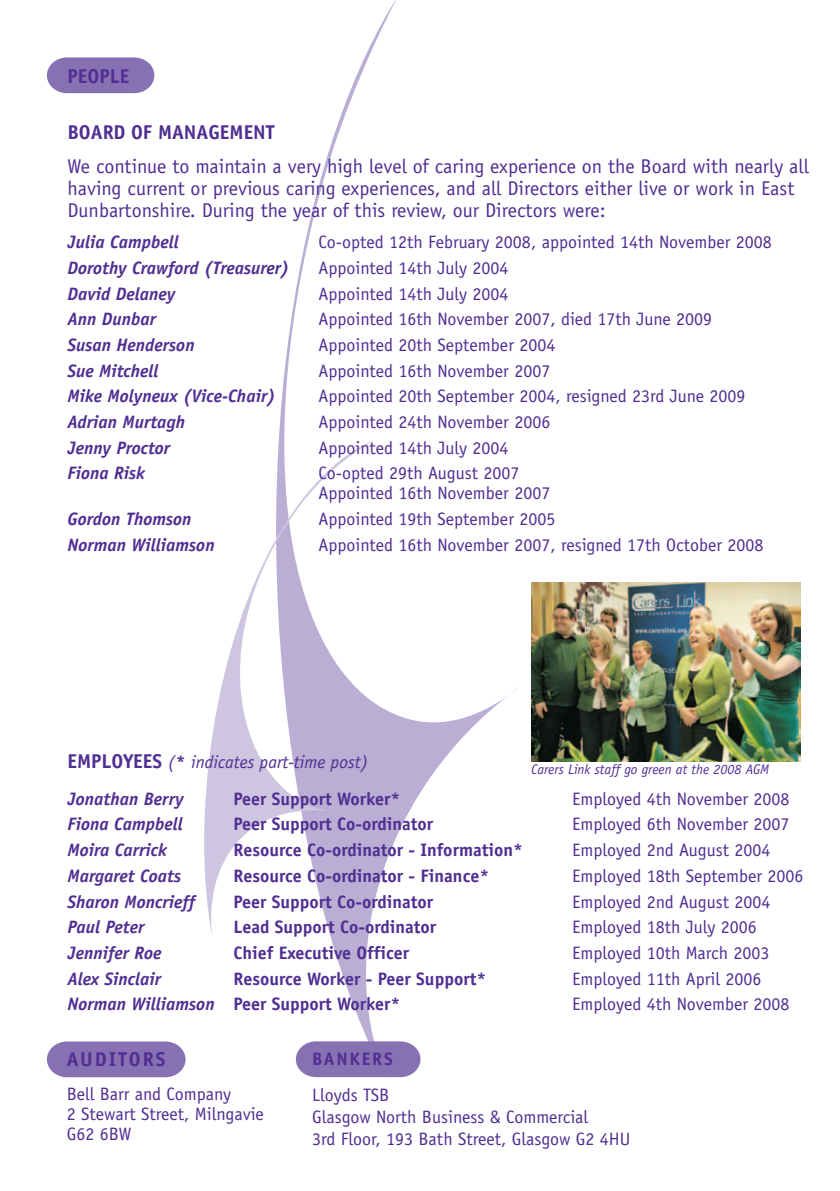
<style>
.page{position:relative;width:840px;height:1191px;background:#fff}
.page>*{position:absolute;margin:0;border:0;box-sizing:border-box;transform-origin:0 0}
.t1{font:20px/22px "Officina Sans";color:#502e92}
.t2{font:700 20px "Officina Sans";color:#502e92}
.t3{font:700 20px "Officina Sans";letter-spacing:.1em;color:#502e92}
.t4{font:18px/20px "Officina Sans";color:#502e92}
.t5{font:italic 700 18px "Officina Sans";color:#502e92}
.t6{font:700 18px "Officina Sans";color:#502e92}
.t7{font:italic 18px/37px "Officina Sans";color:#502e92}
.t8{font:700 18px "Officina Sans";letter-spacing:.1em;color:#502e92}
.t9{font:italic 14px "Officina Sans";color:#502e92}
.s1{font-weight:700;font-style:normal;font-size:20px}
.s2{font-weight:700;font-style:normal}
.s3{font-weight:700}
.s4{font-style:italic}
</style>
<div class="page">
<svg style="left:278px;top:0;width:241px;height:1079px"></svg>
<svg style="left:204px;top:440px;width:170px;height:497px"></svg>
<svg style="left:47px;top:57px;width:107px;height:36px;background:#917db9"></svg>
<svg style="left:296px;top:1041px;width:124px;height:36px;background:#8f7bb8"></svg>
<svg style="left:47px;top:1041px;width:138px;height:36px;background:#8f7bb8"></svg>
<img style="left:531px;top:583px;width:269px;height:178px">
<p class="t2" style="left:67px;top:69px;width:63px">PEOPLE</p>
<p class="t2" style="left:67px;top:125px;width:209px">BOARD OF MANAGEMENT</p>
<p class="t1" style="left:67px;top:157px;width:742px">We continue to maintain a very high level of caring experience on the Board with nearly all having current or previous caring experiences, and all Directors either live or work in East<br>Dunbartonshire. During the year of this review, our Directors were:</p>
<p class="t5" style="left:67px;top:235px;width:113px">Julia Campbell</p>
<p class="t4" style="left:318px;top:233px;width:455px">Co-opted 12th February 2008, appointed 14th November 2008</p>
<p class="t5" style="left:67px;top:261px;width:223px">Dorothy Crawford (Treasurer)</p>
<p class="t4" style="left:318px;top:259px;width:192px">Appointed 14th July 2004</p>
<p class="t5" style="left:67px;top:286px;width:109px">David Delaney</p>
<p class="t4" style="left:318px;top:285px;width:192px">Appointed 14th July 2004</p>
<p class="t5" style="left:67px;top:312px;width:90px">Ann Dunbar</p>
<p class="t4" style="left:318px;top:310px;width:395px">Appointed 16th November 2007, died 17th June 2009</p>
<p class="t5" style="left:67px;top:338px;width:129px">Susan Henderson</p>
<p class="t4" style="left:318px;top:336px;width:238px">Appointed 20th September 2004</p>
<p class="t5" style="left:67px;top:363px;width:93px">Sue Mitchell</p>
<p class="t4" style="left:318px;top:362px;width:233px">Appointed 16th November 2007</p>
<p class="t5" style="left:67px;top:389px;width:209px">Mike Molyneux (Vice-Chair)</p>
<p class="t4" style="left:318px;top:387px;width:428px">Appointed 20th September 2004, resigned 23rd June 2009</p>
<p class="t5" style="left:67px;top:415px;width:119px">Adrian Murtagh</p>
<p class="t4" style="left:318px;top:413px;width:233px">Appointed 24th November 2006</p>
<p class="t5" style="left:67px;top:440px;width:104px">Jenny Proctor</p>
<p class="t4" style="left:318px;top:439px;width:192px">Appointed 14th July 2004</p>
<p class="t5" style="left:67px;top:466px;width:79px">Fiona Risk</p>
<p class="t4" style="left:318px;top:464px;width:233px">Co-opted 29th August 2007<br>Appointed 16th November 2007</p>
<p class="t5" style="left:67px;top:512px;width:126px">Gordon Thomson</p>
<p class="t4" style="left:318px;top:510px;width:238px">Appointed 19th September 2005</p>
<p class="t5" style="left:67px;top:537px;width:149px">Norman Williamson</p>
<p class="t4" style="left:318px;top:536px;width:446px">Appointed 16th November 2007, resigned 17th October 2008</p>
<p class="t7" style="left:67px;top:744px;width:302px"><span class="s1">EMPLOYEES</span> (<span class="s2">*</span> indicates part-time post)<br><span class="s3">Jonathan Berry</span></p>
<p class="t9" style="left:531px;top:764px;width:239px">Carers Link staff go green at the 2008 AGM</p>
<p class="t6" style="left:233px;top:791px;width:169px">Peer Support Worker*</p>
<p class="t4" style="left:571px;top:790px;width:219px">Employed 4th November 2008</p>
<p class="t5" style="left:67px;top:817px;width:117px">Fiona Campbell</p>
<p class="t6" style="left:233px;top:817px;width:201px">Peer Support Co-ordinator</p>
<p class="t4" style="left:571px;top:816px;width:219px">Employed 6th November 2007</p>
<p class="t5" style="left:67px;top:843px;width:101px">Moira Carrick</p>
<p class="t6" style="left:233px;top:843px;width:291px">Resource Co-ordinator - Information*</p>
<p class="t4" style="left:571px;top:841px;width:200px">Employed 2nd August 2004</p>
<p class="t5" style="left:67px;top:868px;width:115px">Margaret Coats</p>
<p class="t6" style="left:233px;top:868px;width:257px">Resource Co-ordinator - Finance*</p>
<p class="t4" style="left:571px;top:867px;width:233px">Employed 18th September 2006</p>
<p class="t5" style="left:67px;top:894px;width:129px">Sharon Moncrieff</p>
<p class="t6" style="left:233px;top:894px;width:201px">Peer Support Co-ordinator</p>
<p class="t4" style="left:571px;top:893px;width:200px">Employed 2nd August 2004</p>
<p class="t5" style="left:67px;top:920px;width:79px">Paul Peter</p>
<p class="t6" style="left:233px;top:920px;width:204px">Lead Support Co-ordinator</p>
<p class="t4" style="left:571px;top:918px;width:186px">Employed 18th July 2006</p>
<p class="t5" style="left:67px;top:945px;width:96px">Jennifer Roe</p>
<p class="t6" style="left:233px;top:945px;width:177px">Chief Executive Officer</p>
<p class="t4" style="left:571px;top:944px;width:199px">Employed 10th March 2003</p>
<p class="t5" style="left:67px;top:971px;width:95px">Alex Sinclair</p>
<p class="t6" style="left:233px;top:971px;width:254px">Resource Worker - Peer Support*</p>
<p class="t4" style="left:571px;top:970px;width:191px">Employed 11th April 2006</p>
<p class="t6" style="left:67px;top:997px;width:334px"><span class="s4">Norman Williamson</span> Peer Support Worker*</p>
<p class="t4" style="left:571px;top:995px;width:219px">Employed 4th November 2008</p>
<p class="t8" style="left:312px;top:1051px;width:82px">BANKERS</p>
<p class="t4" style="left:312px;top:1085px;width:320px;line-height:22px">Lloyds TSB<br>Glasgow North Business &amp; Commercial<br>3rd Floor, 193 Bath Street, Glasgow G2 4HU</p>
<p class="t3" style="left:67px;top:1051px;width:100px">AUDITORS</p>
<p class="t4" style="left:67px;top:1085px;width:199px">Bell Barr and Company<br>2 Stewart Street, Milngavie<br>G62 6BW</p>
</div>
